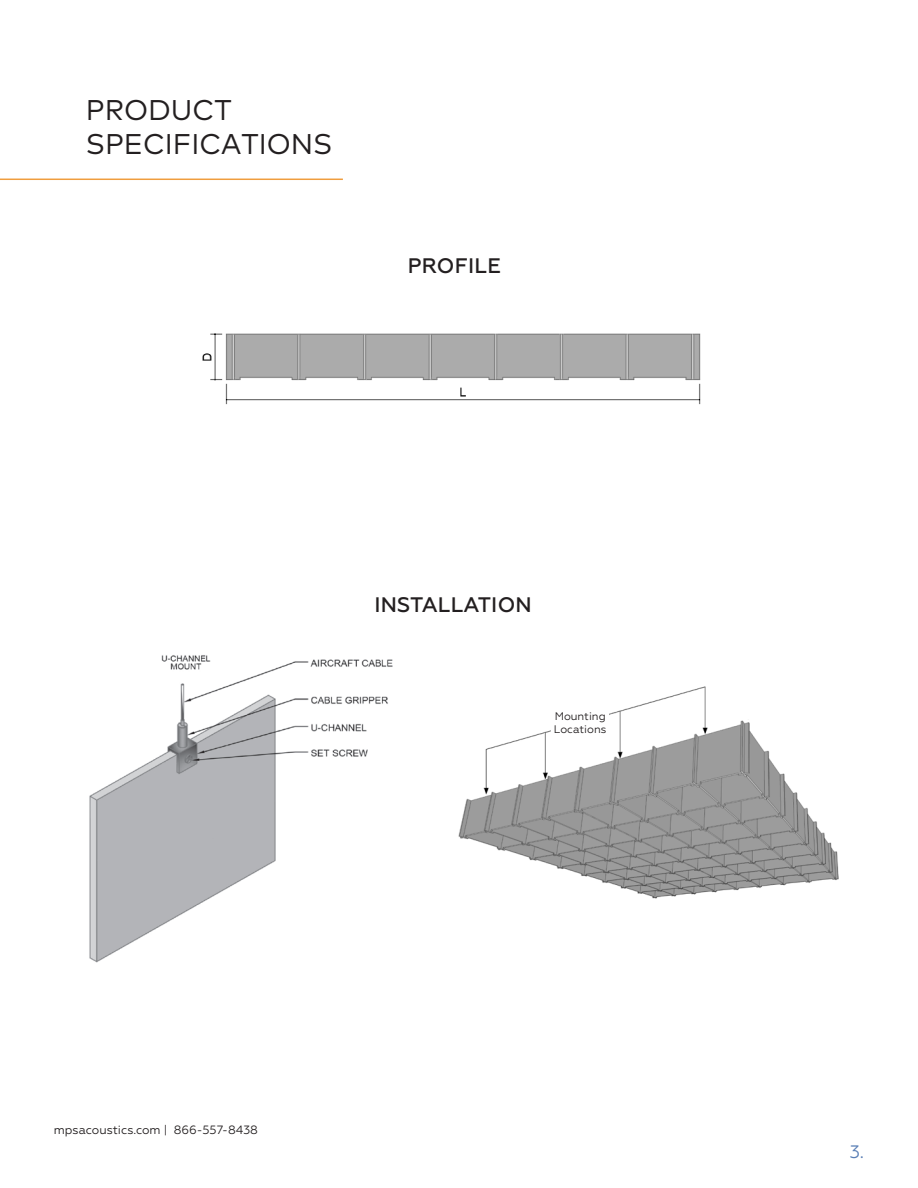
<style>
.page{position:relative;width:918px;height:1188px;background:#fff}
.page>*{position:absolute;margin:0;border:0;box-sizing:border-box;transform-origin:0 0}
.t1{font:28.5px "Mark";color:#231f20}
.t2{font:500 21px "Geometria";letter-spacing:.01em;color:#231f20}
.t3{font:18px "Geometria";color:#597eb5}
.t4{font:12px "Geometria";color:#231f20}
.t5{font:10.95px "Geometria";color:#231f20}
</style>
<div class="page">
<hr style="left:0;top:179px;width:343px;height:1px;background:#f09d3e">
<img style="left:458px;top:686px;width:381px;height:213px">
<div style="left:552px;top:711px;width:57px;height:24px;background:#fff"></div>
<img style="left:89px;top:655px;width:304px;height:308px">
<img style="left:202px;top:333px;width:499px;height:72px">
<div style="left:759px;top:678px;width:42px;height:20px;background:#fff"></div>
<svg style="left:739px;top:686px;width:39px;height:61px"></svg>
<p class="t1" style="left:86px;top:92px;width:147px">PRODUCT</p>
<p class="t1" style="left:86px;top:126px;width:248px">SPECIFICATIONS</p>
<p class="t2" style="left:408px;top:254px;width:95px">PROFILE</p>
<p class="t2" style="left:374px;top:593px;width:159px">INSTALLATION</p>
<p class="t5" style="left:555px;top:710px;width:53px">Mounting</p>
<p class="t5" style="left:554px;top:723px;width:54px">Locations</p>
<p class="t4" style="left:54px;top:1123px;width:206px">mpsacoustics.com | 866-557-8438</p>
<p class="t3" style="left:850px;top:1141px;width:16px">3.</p>
</div>
